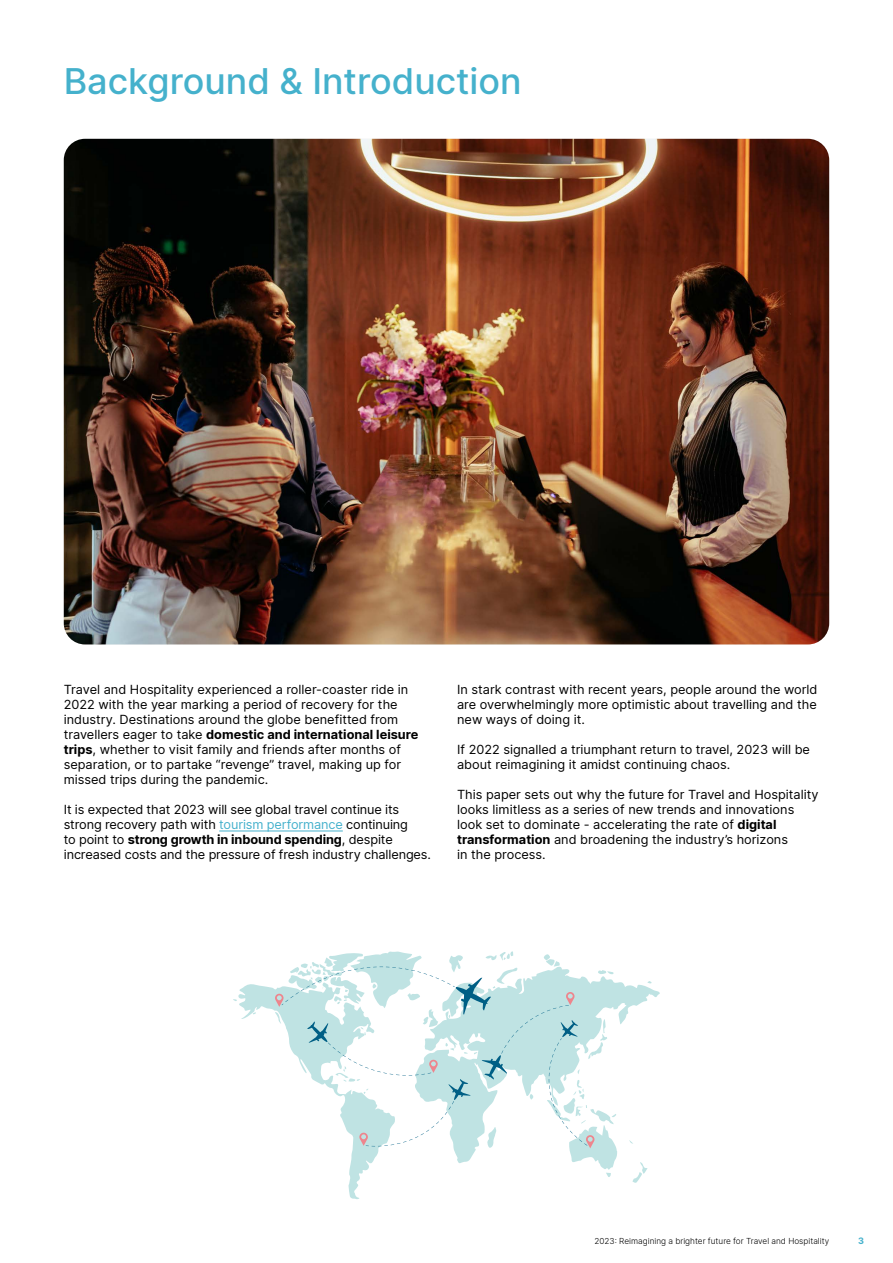
<style>
.page{position:relative;width:893px;height:1263px;background:#fff}
.page>*{position:absolute;margin:0;border:0;box-sizing:border-box;transform-origin:0 0}
.t1{font:500 36px "Inter";color:#45b1cc}
.t2{font:12.75px/15px "Inter";color:#000}
.t3{font:700 9px "Inter";color:#45b1cc}
.t4{font:300 8.25px "Inter";color:#000}
.s1{font-weight:700}
.s2{color:#45b1cc}
</style>
<div class="page">
<img style="left:64px;top:139px;width:765px;height:505px">
<hr style="left:219px;top:830px;width:124px;height:1px;background:#45b1cc">
<svg style="left:617px;top:982px;width:43px;height:42px"></svg>
<svg style="left:632px;top:1162px;width:15px;height:21px"></svg>
<svg style="left:647px;top:981px;width:5px;height:3px"></svg>
<svg style="left:233px;top:951px;width:384px;height:248px"></svg>
<h1 class="t1" style="left:64px;top:55px;width:459px">Background &amp; Introduction</h1>
<p class="t2" style="left:64px;top:681px;width:356px">Travel and Hospitality experienced a roller-coaster ride in 2022 with the year marking a period of recovery for the industry. Destinations around the globe benefitted from travellers eager to take <span class="s1">domestic and international leisure trips</span>, whether to visit family and friends after months of separation, or to partake “revenge” travel, making up for missed trips during the pandemic.</p>
<p class="t2" style="left:64px;top:801px;width:369px">It is expected that 2023 will see global travel continue its strong recovery path with <span class="s2">tourism performance</span> continuing<br>to point to <span class="s1">strong growth in inbound spending</span>, despite increased costs and the pressure of fresh industry challenges.</p>
<p class="t2" style="left:457px;top:681px;width:362px;text-align:justify">In stark contrast with recent years, people around the world are overwhelmingly more optimistic about travelling and the new ways of doing it.</p>
<p class="t2" style="left:457px;top:741px;width:354px">If 2022 signalled a triumphant return to travel, 2023 will be about reimagining it amidst continuing chaos.</p>
<p class="t2" style="left:457px;top:786px;width:363px">This paper sets out why the future for Travel and Hospitality looks limitless as a series of new trends and innovations look set to dominate - accelerating the rate of <span class="s1">digital transformation</span> and broadening the industry’s horizons<br>in the process.</p>
<p class="t4" style="left:594px;top:1235px;width:236px">2023: Reimagining a brighter future for Travel and Hospitality</p>
<p class="t3" style="left:858px;top:1234px;width:7px">3</p>
</div>
